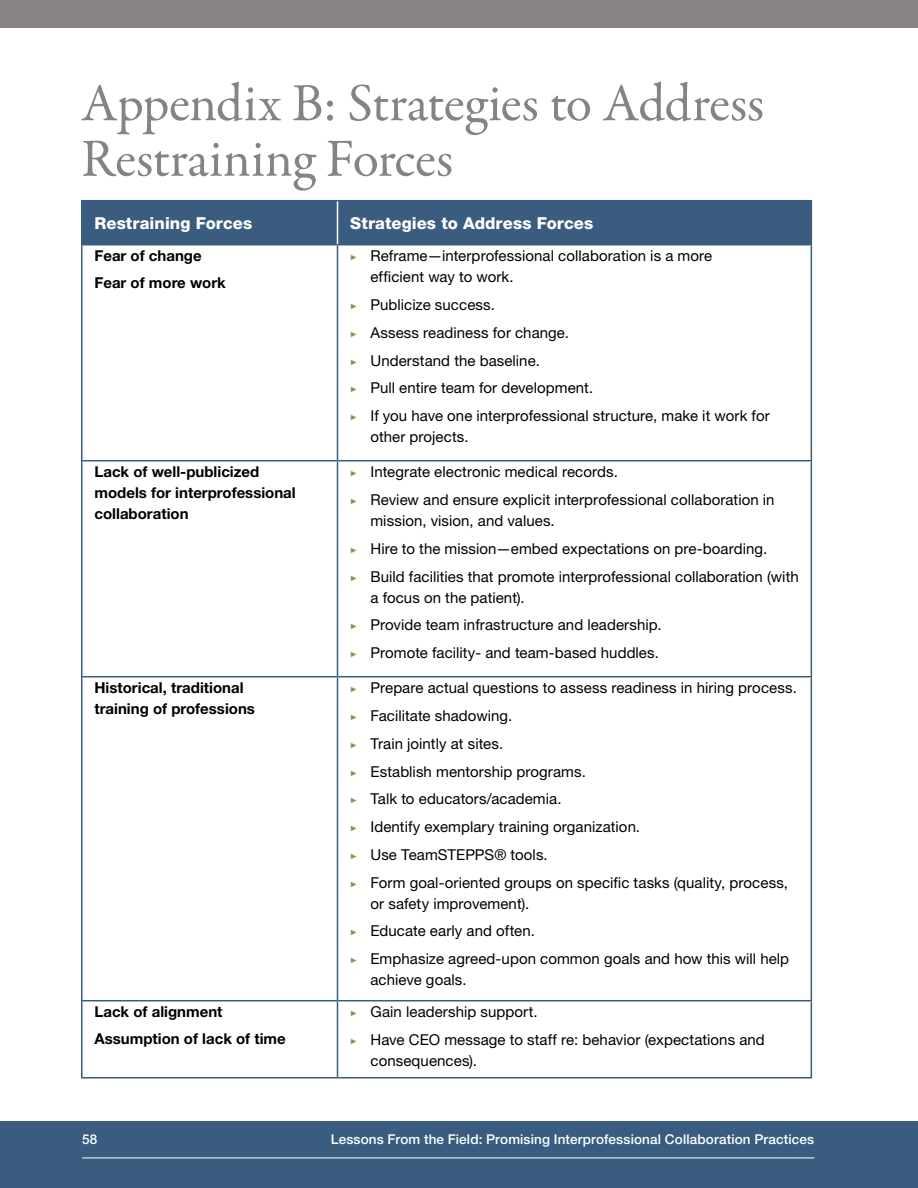
<style>
.page{position:relative;width:918px;height:1188px;background:#fff}
.page>*{position:absolute;margin:0;border:0;box-sizing:border-box;transform-origin:0 0}
.t1{font:54px/55.5px "Garamond Premr Pro";letter-spacing:-.01em;color:#878382}
.TOC_Head{font:800 16.5px "Helvetica Neue LT Std";letter-spacing:.005em;color:#fff}
.t2{font:15px/21px "Helvetica Neue LT Std";letter-spacing:.005em;color:#000}
.t3{font:700 15px/21px "Helvetica Neue LT Std";color:#000}
.t4{font:500 13.5px "Helvetica Neue LT Std";letter-spacing:.01em;color:#fff}
.s1{font-family:"Garamond Premr Pro";color:#789c49}
</style>
<div class="page">
<div style="left:0;top:1121px;width:918px;height:67px;background:#3a5c7f"></div>
<hr style="left:82px;top:1158px;width:732px;height:1px;background:#fff">
<div style="left:0;top:0;width:918px;height:28px;background:#878382"></div>
<div style="left:82px;top:201px;width:729px;height:43px;background:#3a5c7f"></div>
<hr style="left:81px;top:200px;width:257px;height:1px;background:#3a5c7f">
<hr style="left:81px;top:201px;width:1px;height:43px;background:#3a5c7f">
<hr style="left:338px;top:200px;width:474px;height:1px;background:#3a5c7f">
<hr style="left:811px;top:201px;width:1px;height:43px;background:#3a5c7f">
<hr style="left:81px;top:244px;width:257px;height:1px;background:#3a5c7f">
<hr style="left:81px;top:245px;width:1px;height:215px;background:#3a5c7f">
<hr style="left:338px;top:244px;width:474px;height:1px;background:#3a5c7f">
<hr style="left:337px;top:245px;width:1px;height:215px;background:#3a5c7f">
<hr style="left:811px;top:245px;width:1px;height:215px;background:#3a5c7f">
<hr style="left:81px;top:460px;width:257px;height:1px;background:#3a5c7f">
<hr style="left:81px;top:461px;width:1px;height:215px;background:#3a5c7f">
<hr style="left:338px;top:460px;width:474px;height:1px;background:#3a5c7f">
<hr style="left:337px;top:461px;width:1px;height:215px;background:#3a5c7f">
<hr style="left:811px;top:461px;width:1px;height:215px;background:#3a5c7f">
<hr style="left:81px;top:676px;width:257px;height:1px;background:#3a5c7f">
<hr style="left:81px;top:677px;width:1px;height:323px;background:#3a5c7f">
<hr style="left:338px;top:676px;width:474px;height:1px;background:#3a5c7f">
<hr style="left:337px;top:677px;width:1px;height:323px;background:#3a5c7f">
<hr style="left:811px;top:677px;width:1px;height:323px;background:#3a5c7f">
<hr style="left:81px;top:1000px;width:257px;height:1px;background:#3a5c7f">
<hr style="left:81px;top:1001px;width:1px;height:76px;background:#3a5c7f">
<hr style="left:338px;top:1000px;width:474px;height:1px;background:#3a5c7f">
<hr style="left:337px;top:1001px;width:1px;height:76px;background:#3a5c7f">
<hr style="left:811px;top:1001px;width:1px;height:76px;background:#3a5c7f">
<hr style="left:81px;top:1077px;width:257px;height:1px;background:#3a5c7f">
<hr style="left:338px;top:1077px;width:474px;height:1px;background:#3a5c7f">
<hr style="left:337px;top:201px;width:1px;height:43px;background:#fff">
<h2 class="t1" style="left:81px;top:77px;width:685px">Appendix B: Strategies to Address<br>Restraining Forces</h2>
<p class="TOC_Head" style="left:94px;top:213px;width:159px">Restraining Forces</p>
<p class="TOC_Head" style="left:350px;top:213px;width:245px">Strategies to Address Forces</p>
<p class="t3" style="left:94px;top:245px;width:109px">Fear of change</p>
<p class="t3" style="left:94px;top:272px;width:133px">Fear of more work</p>
<p class="t2" style="left:370px;top:245px;width:343px;text-indent:-20px"><span class="s1">▶</span> Reframe—interprofessional collaboration is a more efficient way to work.</p>
<p class="t2" style="left:350px;top:294px;width:146px"><span class="s1">▶</span> Publicize success.</p>
<p class="t2" style="left:350px;top:322px;width:220px"><span class="s1">▶</span> Assess readiness for change.</p>
<p class="t2" style="left:350px;top:350px;width:191px"><span class="s1">▶</span> Understand the baseline.</p>
<p class="t2" style="left:350px;top:377px;width:244px"><span class="s1">▶</span> Pull entire team for development.</p>
<p class="t2" style="left:370px;top:405px;width:401px;text-indent:-20px"><span class="s1">▶</span> If you have one interprofessional structure, make it work for other projects.</p>
<p class="t3" style="left:94px;top:461px;width:203px">Lack of well-publicized models for interprofessional collaboration</p>
<p class="t2" style="left:350px;top:461px;width:269px"><span class="s1">▶</span> Integrate electronic medical records.</p>
<p class="t2" style="left:370px;top:489px;width:406px;text-indent:-20px"><span class="s1">▶</span> Review and ensure explicit interprofessional collaboration in mission, vision, and values.</p>
<p class="t2" style="left:350px;top:538px;width:418px"><span class="s1">▶</span> Hire to the mission—embed expectations on pre-boarding.</p>
<p class="t2" style="left:370px;top:566px;width:430px;text-indent:-20px"><span class="s1">▶</span> Build facilities that promote interprofessional collaboration (with a focus on the patient).</p>
<p class="t2" style="left:350px;top:614px;width:313px"><span class="s1">▶</span> Provide team infrastructure and leadership.</p>
<p class="t2" style="left:350px;top:642px;width:310px"><span class="s1">▶</span> Promote facility- and team-based huddles.</p>
<p class="t3" style="left:94px;top:677px;width:162px">Historical, traditional training of professions</p>
<p class="t2" style="left:350px;top:677px;width:448px"><span class="s1">▶</span> Prepare actual questions to assess readiness in hiring process.</p>
<p class="t2" style="left:350px;top:705px;width:163px"><span class="s1">▶</span> Facilitate shadowing.</p>
<p class="t2" style="left:350px;top:733px;width:154px"><span class="s1">▶</span> Train jointly at sites.</p>
<p class="t2" style="left:350px;top:761px;width:237px"><span class="s1">▶</span> Establish mentorship programs.</p>
<p class="t2" style="left:350px;top:788px;width:213px"><span class="s1">▶</span> Talk to educators/academia.</p>
<p class="t2" style="left:350px;top:816px;width:291px"><span class="s1">▶</span> Identify exemplary training organization.</p>
<p class="t2" style="left:350px;top:844px;width:199px"><span class="s1">▶</span> Use TeamSTEPPS® tools.</p>
<p class="t2" style="left:370px;top:872px;width:419px;text-indent:-20px"><span class="s1">▶</span> Form goal-oriented groups on specific tasks (quality, process, or safety improvement).</p>
<p class="t2" style="left:350px;top:920px;width:186px"><span class="s1">▶</span> Educate early and often.</p>
<p class="t2" style="left:370px;top:948px;width:420px;text-indent:-20px"><span class="s1">▶</span> Emphasize agreed-upon common goals and how this will help achieve goals.</p>
<p class="t3" style="left:94px;top:1001px;width:130px">Lack of alignment</p>
<p class="t3" style="left:94px;top:1028px;width:193px">Assumption of lack of time</p>
<p class="t2" style="left:350px;top:1001px;width:189px"><span class="s1">▶</span> Gain leadership support.</p>
<p class="t2" style="left:370px;top:1029px;width:396px;text-indent:-20px"><span class="s1">▶</span> Have CEO message to staff re: behavior (expectations and consequences).</p>
<p class="t4" style="left:82px;top:1131px;width:17px">58</p>
<p class="t4" style="left:331px;top:1131px;width:485px">Lessons From the Field: Promising Interprofessional Collaboration Practices</p>
</div>
